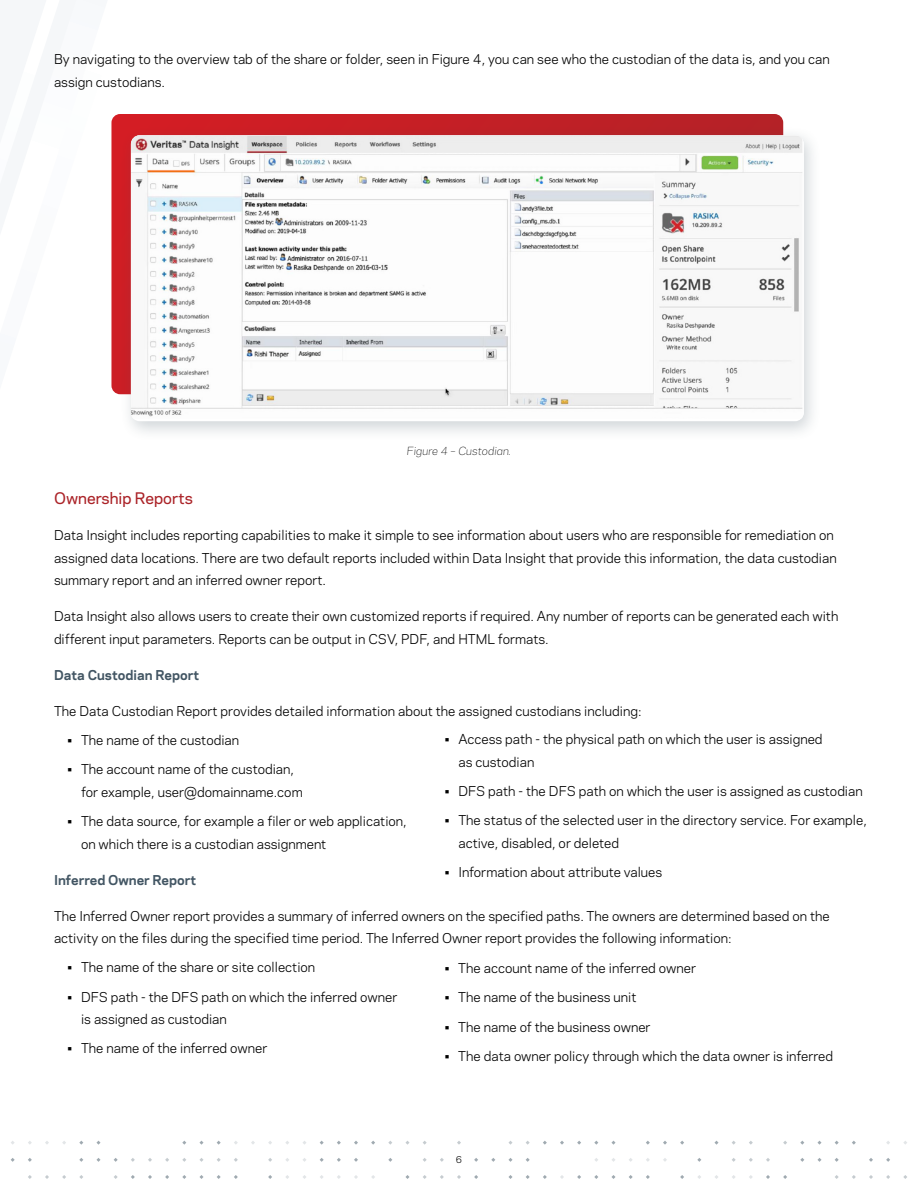
<style>
.page{position:relative;width:918px;height:1188px;background:#fff}
.page>*{position:absolute;margin:0;border:0;box-sizing:border-box;transform-origin:0 0}
.Paragraph_Title{font:500 15px "Polaris";color:#ab2328}
.Body_Copy{font:12.75px/22.5px "Polaris";color:#000}
.Paragraph_Subtitle{font:700 12.75px "Polaris";color:#425563}
.t1{font:italic 300 10.5px "Polaris";color:#000}
.t2{font:9px "Polaris";color:#000}
</style>
<div class="page">
<svg style="left:783px;top:1175px;width:4px;height:4px"></svg>
<svg style="left:766px;top:1158px;width:4px;height:4px"></svg>
<svg style="left:766px;top:1175px;width:4px;height:4px"></svg>
<svg style="left:749px;top:1158px;width:4px;height:4px"></svg>
<svg style="left:714px;top:1141px;width:5px;height:4px"></svg>
<svg style="left:697px;top:1158px;width:4px;height:4px"></svg>
<svg style="left:680px;top:1141px;width:4px;height:4px"></svg>
<svg style="left:680px;top:1175px;width:4px;height:4px"></svg>
<svg style="left:663px;top:1141px;width:4px;height:4px"></svg>
<svg style="left:646px;top:1141px;width:4px;height:4px"></svg>
<svg style="left:646px;top:1175px;width:4px;height:4px"></svg>
<svg style="left:629px;top:1175px;width:4px;height:4px"></svg>
<svg style="left:611px;top:1141px;width:5px;height:4px"></svg>
<svg style="left:611px;top:1175px;width:5px;height:4px"></svg>
<svg style="left:594px;top:1175px;width:4px;height:4px"></svg>
<svg style="left:577px;top:1141px;width:4px;height:4px"></svg>
<svg style="left:577px;top:1175px;width:4px;height:4px"></svg>
<svg style="left:560px;top:1141px;width:4px;height:4px"></svg>
<svg style="left:560px;top:1175px;width:4px;height:4px"></svg>
<svg style="left:543px;top:1141px;width:4px;height:4px"></svg>
<svg style="left:543px;top:1175px;width:4px;height:4px"></svg>
<svg style="left:526px;top:1158px;width:4px;height:4px"></svg>
<svg style="left:526px;top:1175px;width:4px;height:4px"></svg>
<svg style="left:508px;top:1141px;width:5px;height:4px"></svg>
<svg style="left:508px;top:1158px;width:5px;height:4px"></svg>
<svg style="left:508px;top:1175px;width:5px;height:4px"></svg>
<svg style="left:491px;top:1158px;width:4px;height:4px"></svg>
<svg style="left:474px;top:1158px;width:4px;height:4px"></svg>
<svg style="left:474px;top:1175px;width:4px;height:4px"></svg>
<svg style="left:457px;top:1141px;width:4px;height:4px"></svg>
<svg style="left:457px;top:1175px;width:4px;height:4px"></svg>
<svg style="left:440px;top:1158px;width:4px;height:4px"></svg>
<svg style="left:440px;top:1175px;width:4px;height:4px"></svg>
<svg style="left:423px;top:1175px;width:4px;height:4px"></svg>
<svg style="left:405px;top:1141px;width:5px;height:4px"></svg>
<svg style="left:405px;top:1175px;width:5px;height:4px"></svg>
<svg style="left:388px;top:1158px;width:4px;height:4px"></svg>
<svg style="left:371px;top:1141px;width:4px;height:4px"></svg>
<svg style="left:354px;top:1141px;width:4px;height:4px"></svg>
<svg style="left:354px;top:1158px;width:4px;height:4px"></svg>
<svg style="left:354px;top:1175px;width:4px;height:4px"></svg>
<svg style="left:337px;top:1141px;width:4px;height:4px"></svg>
<svg style="left:337px;top:1158px;width:4px;height:4px"></svg>
<svg style="left:320px;top:1158px;width:4px;height:4px"></svg>
<svg style="left:268px;top:1158px;width:4px;height:4px"></svg>
<svg style="left:268px;top:1175px;width:4px;height:4px"></svg>
<svg style="left:234px;top:1158px;width:4px;height:4px"></svg>
<svg style="left:234px;top:1175px;width:4px;height:4px"></svg>
<svg style="left:217px;top:1175px;width:4px;height:4px"></svg>
<svg style="left:199px;top:1141px;width:5px;height:4px"></svg>
<svg style="left:199px;top:1158px;width:5px;height:4px"></svg>
<svg style="left:199px;top:1175px;width:5px;height:4px"></svg>
<svg style="left:182px;top:1175px;width:4px;height:4px"></svg>
<svg style="left:165px;top:1158px;width:4px;height:4px"></svg>
<svg style="left:165px;top:1175px;width:4px;height:4px"></svg>
<svg style="left:148px;top:1158px;width:4px;height:4px"></svg>
<svg style="left:148px;top:1175px;width:4px;height:4px"></svg>
<svg style="left:131px;top:1158px;width:4px;height:4px"></svg>
<svg style="left:131px;top:1175px;width:4px;height:4px"></svg>
<svg style="left:114px;top:1158px;width:4px;height:4px"></svg>
<svg style="left:114px;top:1175px;width:4px;height:4px"></svg>
<svg style="left:96px;top:1141px;width:5px;height:4px"></svg>
<svg style="left:96px;top:1158px;width:5px;height:4px"></svg>
<svg style="left:79px;top:1158px;width:4px;height:4px"></svg>
<svg style="left:79px;top:1175px;width:4px;height:4px"></svg>
<svg style="left:62px;top:1175px;width:4px;height:4px"></svg>
<svg style="left:45px;top:1175px;width:4px;height:4px"></svg>
<svg style="left:28px;top:1158px;width:4px;height:4px"></svg>
<svg style="left:28px;top:1175px;width:4px;height:4px"></svg>
<svg style="left:11px;top:1158px;width:4px;height:4px"></svg>
<svg style="left:903px;top:1175px;width:4px;height:4px"></svg>
<svg style="left:886px;top:1158px;width:4px;height:4px"></svg>
<svg style="left:886px;top:1175px;width:4px;height:4px"></svg>
<svg style="left:869px;top:1158px;width:4px;height:4px"></svg>
<svg style="left:869px;top:1175px;width:4px;height:4px"></svg>
<svg style="left:852px;top:1141px;width:4px;height:4px"></svg>
<svg style="left:852px;top:1175px;width:4px;height:4px"></svg>
<svg style="left:835px;top:1158px;width:4px;height:4px"></svg>
<svg style="left:835px;top:1175px;width:4px;height:4px"></svg>
<svg style="left:817px;top:1141px;width:5px;height:4px"></svg>
<svg style="left:817px;top:1158px;width:5px;height:4px"></svg>
<svg style="left:800px;top:1158px;width:4px;height:4px"></svg>
<svg style="left:111px;top:114px;width:672px;height:280px;background:#c8252b"></svg>
<div style="left:119px;top:126px;width:703px;height:316px;background:#425563;opacity:.25"></div>
<img style="left:131px;top:135px;width:673px;height:284px">
<p class="Body_Copy" style="left:54px;top:47px;width:777px">By navigating to the overview tab of the share or folder, seen in Figure 4, you can see who the custodian of the data is, and you can assign custodians.</p>
<p class="t1" style="left:407px;top:443px;width:106px">Figure 4 – Custodian.</p>
<p class="Paragraph_Title" style="left:54px;top:487px;width:140px">Ownership Reports</p>
<p class="Body_Copy" style="left:54px;top:523px;width:784px">Data Insight includes reporting capabilities to make it simple to see information about users who are responsible for remediation on assigned data locations. There are two default reports included within Data Insight that provide this information, the data custodian summary report and an inferred owner report.</p>
<p class="Body_Copy" style="left:54px;top:604px;width:786px">Data Insight also allows users to create their own customized reports if required. Any number of reports can be generated each with different input parameters. Reports can be output in CSV, PDF, and HTML formats.</p>
<p class="Paragraph_Subtitle" style="left:54px;top:665px;width:147px">Data Custodian Report</p>
<p class="Body_Copy" style="left:54px;top:699px;width:589px">The Data Custodian Report provides detailed information about the assigned custodians including:</p>
<p class="Body_Copy" style="left:68px;top:728px;width:173px">• The name of the custodian</p>
<p class="Body_Copy" style="left:81px;top:757px;width:223px;text-indent:-14px">• The account name of the custodian, for example, user@domainname.com</p>
<p class="Body_Copy" style="left:81px;top:809px;width:327px;text-indent:-14px">• The data source, for example a filer or web application, on which there is a custodian assignment</p>
<p class="Paragraph_Subtitle" style="left:54px;top:870px;width:144px">Inferred Owner Report</p>
<p class="Body_Copy" style="left:54px;top:904px;width:777px">The Inferred Owner report provides a summary of inferred owners on the specified paths. The owners are determined based on the activity on the files during the specified time period. The Inferred Owner report provides the following information:</p>
<p class="Body_Copy" style="left:68px;top:955px;width:249px">• The name of the share or site collection</p>
<p class="Body_Copy" style="left:81px;top:985px;width:318px;text-indent:-14px">• DFS path - the DFS path on which the inferred owner is assigned as custodian</p>
<p class="Body_Copy" style="left:68px;top:1036px;width:201px">• The name of the inferred owner</p>
<p class="Body_Copy" style="left:458px;top:728px;width:366px;text-indent:-14px">• Access path - the physical path on which the user is assigned as custodian</p>
<p class="Body_Copy" style="left:445px;top:779px;width:419px">• DFS path - the DFS path on which the user is assigned as custodian</p>
<p class="Body_Copy" style="left:458px;top:809px;width:410px;text-indent:-14px">• The status of the selected user in the directory service. For example, active, disabled, or deleted</p>
<p class="Body_Copy" style="left:445px;top:860px;width:219px">• Information about attribute values</p>
<p class="Body_Copy" style="left:445px;top:956px;width:253px">• The account name of the inferred owner</p>
<p class="Body_Copy" style="left:445px;top:985px;width:193px">• The name of the business unit</p>
<p class="Body_Copy" style="left:445px;top:1015px;width:207px">• The name of the business owner</p>
<p class="Body_Copy" style="left:445px;top:1044px;width:390px">• The data owner policy through which the data owner is inferred</p>
<p class="t2" style="left:456px;top:1153px;width:8px">6</p>
</div>
